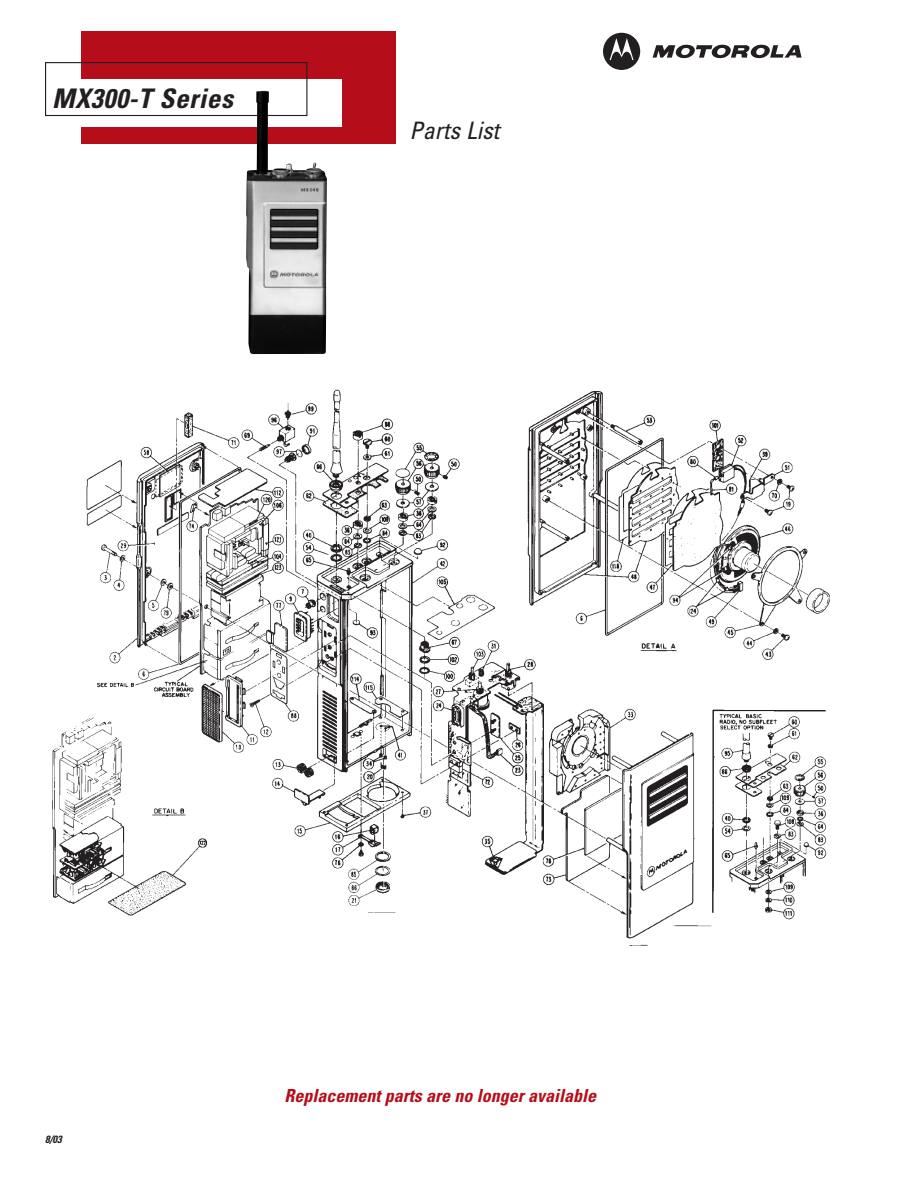
<style>
.page{position:relative;width:918px;height:1188px;background:#fff}
.page>*{position:absolute;margin:0;border:0;box-sizing:border-box;transform-origin:0 0}
.t1{font:italic 700 condensed 27px "Univers";letter-spacing:.02em;color:#231f20}
.t2{font:italic condensed 24px "Univers";color:#231f20}
.t3{font:italic 700 condensed 18px "Univers";color:#b50e1a}
.t4{font:italic 700 condensed 10.5px "Univers";color:#231f20}
</style>
<div class="page">
<div style="left:81px;top:32px;width:315px;height:112px;background:#b50e1a"></div>
<svg style="left:603px;top:33px;width:37px;height:37px"></svg>
<svg style="left:653px;top:45px;width:149px;height:14px"></svg>
<div style="left:45px;top:79px;width:297px;height:48px;background:#fff"></div>
<div style="left:45px;top:62px;width:262px;height:54px;border:1px solid #231f20"></div>
<img style="left:52px;top:389px;width:778px;height:557px">
<img style="left:239px;top:86px;width:88px;height:269px">
<h1 class="t1" style="left:52px;top:89px;width:182px">MX300-T Series</h1>
<h2 class="t2" style="left:410px;top:122px;width:91px">Parts List</h2>
<p class="t4" style="left:45px;top:1135px;width:18px">8/03</p>
<p class="t3" style="left:284px;top:1089px;width:313px">Replacement parts are no longer available</p>
</div>
